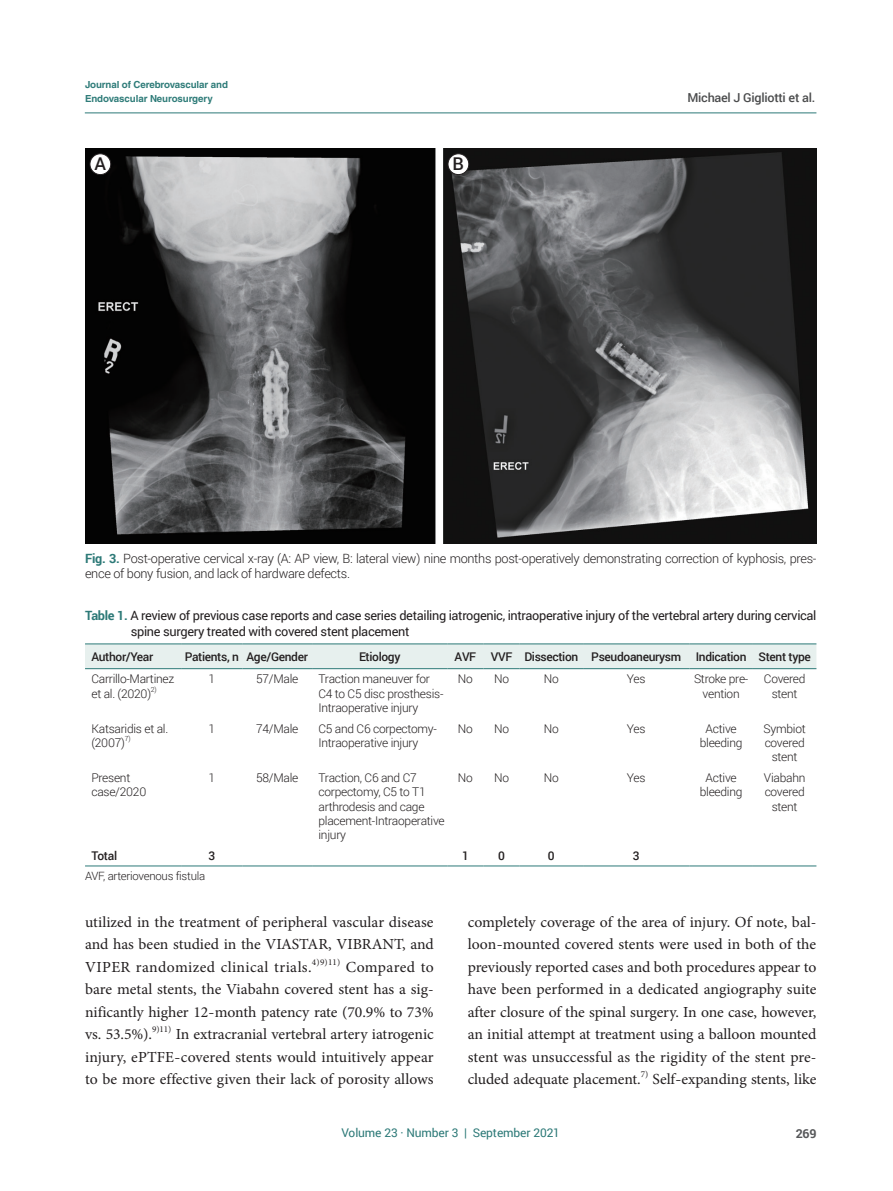
<style>
.page{position:relative;width:893px;height:1191px;background:#fff}
.page>*{position:absolute;margin:0;border:0;box-sizing:border-box;transform-origin:0 0}
.t1{font:500 17.7px "Roboto";color:#231f20}
.본문_내용_첫문단{font:15.3px/22.5px "Minion Pro";letter-spacing:-.005em;color:#231f20;text-align:justify}
.표-제목{font:12.75px/15.3px "Roboto";letter-spacing:-.025em;color:#231f20}
.그림_설명{font:300 12.75px/15.8px "Roboto";letter-spacing:-.025em;color:#231f20}
.t2{font:500 12.3px "Roboto";letter-spacing:-.02em;color:#4b4c4d}
.t3{font:700 12.3px "Roboto";color:#57585a}
.표_본문{font:300 12px/14.4px "Roboto";letter-spacing:-.02em;color:#231f20}
.표_머리행{font:500 12px "Roboto";letter-spacing:-.03em;color:#231f20}
.t4{font:12px "Roboto";letter-spacing:-.01em;color:#2c7977}
.표하단_주석{font:300 11.4px "Roboto";letter-spacing:-.02em;color:#231f20}
.t5{font:700 9.75px/13.5px "Helvetica LT Std";letter-spacing:-.01em;color:#2f7c79}
.본문_내용_첫문단-2{font:9px "Minion Pro";color:#231f20}
.표_본문-2{font:300 7.05px "Roboto";color:#231f20}
.s1{font-weight:700;color:#2c7977}
</style>
<div class="page">
<hr style="left:85px;top:112px;width:731px;height:1px;background:#2c7977">
<div style="left:85px;top:644px;width:96px;height:24px;background:#e7f0ee"></div>
<div style="left:181px;top:644px;width:635px;height:24px;background:#e7f0ee"></div>
<hr style="left:85px;top:643px;width:96px;height:1px;background:#2c7977">
<hr style="left:181px;top:643px;width:61px;height:1px;background:#2c7977">
<hr style="left:242px;top:643px;width:70px;height:1px;background:#2c7977">
<hr style="left:312px;top:643px;width:135px;height:1px;background:#2c7977">
<hr style="left:447px;top:643px;width:36px;height:1px;background:#2c7977">
<hr style="left:483px;top:643px;width:37px;height:1px;background:#2c7977">
<hr style="left:520px;top:643px;width:63px;height:1px;background:#2c7977">
<hr style="left:583px;top:643px;width:106px;height:1px;background:#2c7977">
<hr style="left:689px;top:643px;width:64px;height:1px;background:#2c7977">
<hr style="left:753px;top:643px;width:63px;height:1px;background:#2c7977">
<hr style="left:85px;top:668px;width:96px;height:1px;background:#2c7977">
<hr style="left:181px;top:668px;width:61px;height:1px;background:#2c7977">
<hr style="left:242px;top:668px;width:70px;height:1px;background:#2c7977">
<hr style="left:312px;top:668px;width:135px;height:1px;background:#2c7977">
<hr style="left:447px;top:668px;width:36px;height:1px;background:#2c7977">
<hr style="left:483px;top:668px;width:37px;height:1px;background:#2c7977">
<hr style="left:520px;top:668px;width:63px;height:1px;background:#2c7977">
<hr style="left:583px;top:668px;width:106px;height:1px;background:#2c7977">
<hr style="left:689px;top:668px;width:64px;height:1px;background:#2c7977">
<hr style="left:753px;top:668px;width:63px;height:1px;background:#2c7977">
<hr style="left:85px;top:865px;width:96px;height:1px;background:#2c7977">
<hr style="left:181px;top:865px;width:61px;height:1px;background:#2c7977">
<hr style="left:242px;top:865px;width:70px;height:1px;background:#2c7977">
<hr style="left:312px;top:865px;width:135px;height:1px;background:#2c7977">
<hr style="left:447px;top:865px;width:36px;height:1px;background:#2c7977">
<hr style="left:483px;top:865px;width:37px;height:1px;background:#2c7977">
<hr style="left:520px;top:865px;width:63px;height:1px;background:#2c7977">
<hr style="left:583px;top:865px;width:106px;height:1px;background:#2c7977">
<hr style="left:689px;top:865px;width:64px;height:1px;background:#2c7977">
<hr style="left:753px;top:865px;width:63px;height:1px;background:#2c7977">
<img style="left:85px;top:149px;width:731px;height:394px">
<div style="left:90px;top:154px;width:21px;height:21px;background:#fff;border-radius:50%"></div>
<div style="left:90px;top:153px;width:21px;height:22px;border:1px solid #231f20;border-radius:50%"></div>
<div style="left:448px;top:154px;width:21px;height:21px;background:#fff;border-radius:50%"></div>
<div style="left:448px;top:153px;width:21px;height:22px;border:1px solid #231f20;border-radius:50%"></div>
<p class="t5" style="left:85px;top:78px;width:144px">Journal of Cerebrovascular and<br>Endovascular Neurosurgery</p>
<p class="t1" style="left:95px;top:152px;width:13px">A</p>
<p class="t1" style="left:453px;top:152px;width:13px">B</p>
<p class="t2" style="left:687px;top:89px;width:129px">Michael J Gigliotti et al.</p>
<p class="그림_설명" style="left:85px;top:550px;width:733px"><span class="s1">Fig. 3.</span> Post-operative cervical x-ray (A: AP view, B: lateral view) nine months post-operatively demonstrating correction of kyphosis, pres&shy;ence of bony fusion, and lack of hardware defects.</p>
<p class="표-제목" style="left:131px;top:607px;width:687px;text-indent:-46px"><span class="s1">Table 1.</span> A review of previous case reports and case series detailing iatrogenic, intraoperative injury of the vertebral artery during cervical spine surgery treated with covered stent placement</p>
<p class="표_머리행" style="left:91px;top:648px;width:63px">Author/Year</p>
<p class="표_머리행" style="left:185px;top:648px;width:56px">Patients, n</p>
<p class="표_머리행" style="left:247px;top:648px;width:63px">Age/Gender</p>
<p class="표_머리행" style="left:359px;top:648px;width:43px">Etiology</p>
<p class="표_머리행" style="left:455px;top:648px;width:23px">AVF</p>
<p class="표_머리행" style="left:491px;top:648px;width:23px">VVF</p>
<p class="표_머리행" style="left:524px;top:648px;width:55px">Dissection</p>
<p class="표_머리행" style="left:591px;top:648px;width:91px">Pseudoaneurysm</p>
<p class="표_머리행" style="left:696px;top:648px;width:52px">Indication</p>
<p class="표_머리행" style="left:758px;top:648px;width:54px">Stent type</p>
<p class="표_본문" style="left:91px;top:671px;width:84px">Carrillo-Martinez et al. (2020)</p>
<p class="표_본문" style="left:208px;top:671px;width:8px">1</p>
<p class="표_본문" style="left:256px;top:671px;width:44px">57/Male</p>
<p class="표_본문" style="left:318px;top:671px;width:126px">Traction maneuver for<br>C4 to C5 disc prosthesis-<br>Intraoperative injury</p>
<p class="표_본문" style="left:458px;top:671px;width:16px">No</p>
<p class="표_본문" style="left:494px;top:671px;width:16px">No</p>
<p class="표_본문" style="left:544px;top:671px;width:16px">No</p>
<p class="표_본문" style="left:627px;top:671px;width:20px">Yes</p>
<p class="표_본문" style="left:694px;top:671px;width:56px;text-align:center">Stroke pre&shy;vention</p>
<p class="표_본문" style="left:764px;top:671px;width:43px;text-align:center">Covered stent</p>
<p class="표_본문-2" style="left:151px;top:684px;width:7px">2)</p>
<p class="표_본문" style="left:91px;top:720px;width:78px">Katsaridis et al. (2007)</p>
<p class="표_본문-2" style="left:125px;top:733px;width:7px">7)</p>
<p class="표_본문" style="left:208px;top:720px;width:8px">1</p>
<p class="표_본문" style="left:256px;top:720px;width:44px">74/Male</p>
<p class="표_본문" style="left:318px;top:720px;width:120px">C5 and C6 corpectomy-<br>Intraoperative injury</p>
<p class="표_본문" style="left:458px;top:720px;width:16px">No</p>
<p class="표_본문" style="left:494px;top:720px;width:16px">No</p>
<p class="표_본문" style="left:544px;top:720px;width:16px">No</p>
<p class="표_본문" style="left:627px;top:720px;width:20px">Yes</p>
<p class="표_본문" style="left:706px;top:720px;width:33px">Active</p>
<p class="표_본문" style="left:700px;top:735px;width:44px">bleeding</p>
<p class="표_본문" style="left:91px;top:770px;width:56px">Present case/2020</p>
<p class="표_본문" style="left:208px;top:770px;width:8px">1</p>
<p class="표_본문" style="left:256px;top:770px;width:44px">58/Male</p>
<p class="표_본문" style="left:318px;top:770px;width:128px">Traction, C6 and C7 corpectomy, C5 to T1 arthrodesis and cage placement-Intraoperative injury</p>
<p class="표_본문" style="left:458px;top:770px;width:16px">No</p>
<p class="표_본문" style="left:494px;top:770px;width:16px">No</p>
<p class="표_본문" style="left:544px;top:770px;width:16px">No</p>
<p class="표_본문" style="left:627px;top:770px;width:20px">Yes</p>
<p class="표_본문" style="left:706px;top:770px;width:33px">Active</p>
<p class="표_본문" style="left:700px;top:784px;width:44px">bleeding</p>
<p class="표_머리행" style="left:91px;top:847px;width:27px">Total</p>
<p class="표_머리행" style="left:208px;top:847px;width:8px">3</p>
<p class="표_머리행" style="left:462px;top:847px;width:8px">1</p>
<p class="표_머리행" style="left:498px;top:847px;width:8px">0</p>
<p class="표_머리행" style="left:548px;top:847px;width:8px">0</p>
<p class="표_머리행" style="left:633px;top:847px;width:8px">3</p>
<p class="표하단_주석" style="left:85px;top:868px;width:122px">AVF, arteriovenous fistula</p>
<p class="표_본문" style="left:764px;top:720px;width:44px;text-align:center">Symbiot covered stent</p>
<p class="표_본문" style="left:764px;top:770px;width:43px;text-align:center">Viabahn covered stent</p>
<p class="본문_내용_첫문단" style="left:85px;top:910px;width:350px">utilized in the treatment of peripheral vascular disease and has been studied in the VIASTAR, VIBRANT, and VIPER randomized clinical trials.</p>
<p class="본문_내용_첫문단-2" style="left:312px;top:955px;width:30px">4)9)11)</p>
<p class="본문_내용_첫문단" style="left:85px;top:955px;width:350px;text-indent:261px">Compared to bare metal stents, the Viabahn covered stent has a sig&shy;nificantly higher 12-month patency rate (70.9% to 73% vs. 53.5%).</p>
<p class="본문_내용_첫문단-2" style="left:152px;top:1023px;width:21px">9)11)</p>
<p class="본문_내용_첫문단" style="left:85px;top:1023px;width:350px;text-indent:91px">In extracranial vertebral artery iatrogenic injury, ePTFE-covered stents would intuitively appear to be more effective given their lack of porosity allows</p>
<p class="본문_내용_첫문단" style="left:468px;top:910px;width:350px">completely coverage of the area of injury. Of note, bal&shy;loon-mounted covered stents were used in both of the previously reported cases and both procedures appear to have been performed in a dedicated angiography suite after closure of the spinal surgery. In one case, however, an initial attempt at treatment using a balloon mounted stent was unsuccessful as the rigidity of the stent pre&shy;cluded adequate placement.</p>
<p class="본문_내용_첫문단-2" style="left:641px;top:1068px;width:9px">7)</p>
<p class="본문_내용_첫문단" style="left:653px;top:1068px;width:165px">Self-expanding stents, like</p>
<p class="t4" style="left:341px;top:1124px;width:220px">Volume 23 · Number 3 | September 2021</p>
<p class="t3" style="left:796px;top:1124px;width:22px">269</p>
</div>
